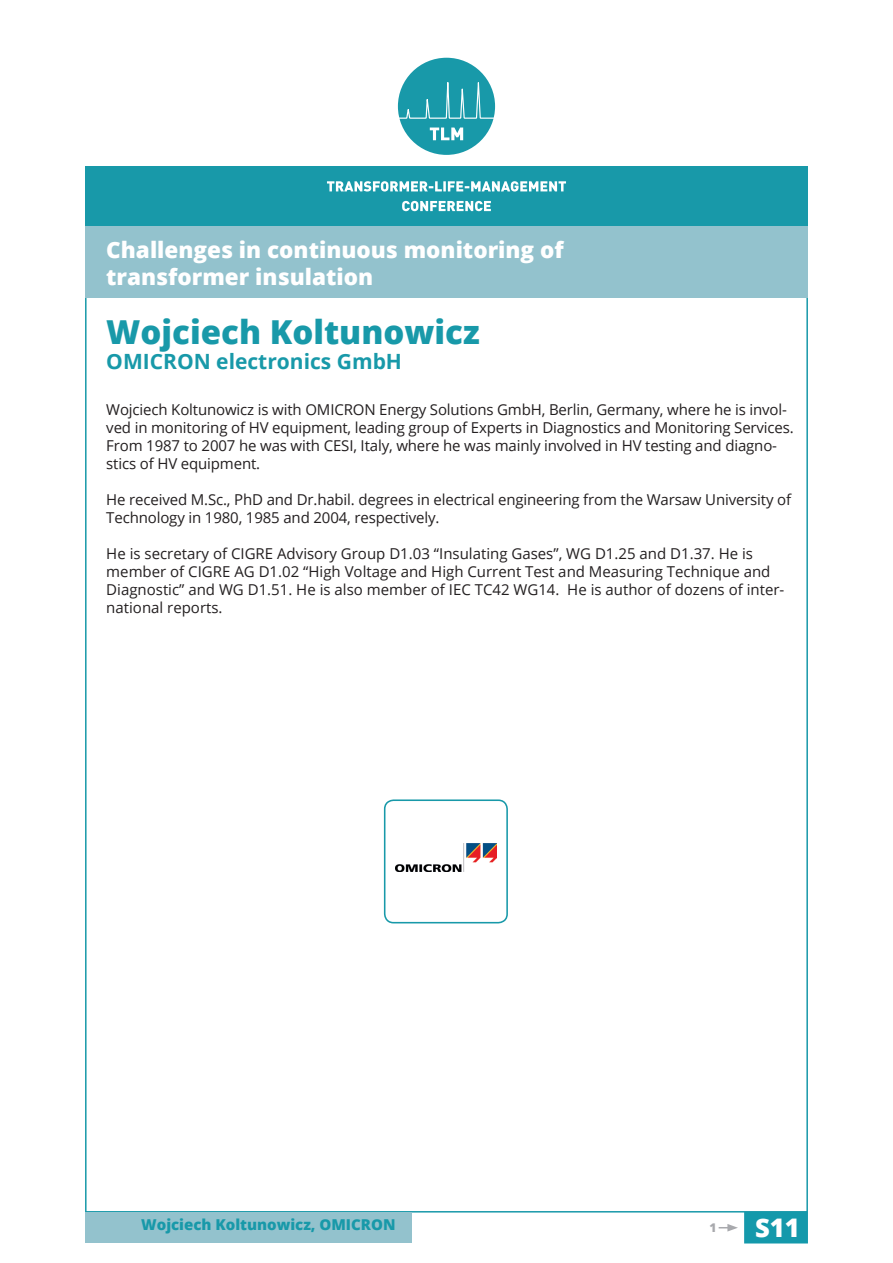
<style>
.page{position:relative;width:893px;height:1263px;background:#fff}
.page>*{position:absolute;margin:0;border:0;box-sizing:border-box;transform-origin:0 0}
.t1{font:800 33px "Open Sans";color:#1899a9}
.t2{font:800 25.65px "Open Sans";color:#fff}
.t3{font:800 22.5px/27px "Open Sans";color:#fff}
.t4{font:700 21px "Open Sans";color:#1899a9}
.t5{font:15px/18px "Open Sans";letter-spacing:-.01em;color:#231f20}
.t6{font:800 15px "Open Sans";color:#1899a9}
.t7{font:800 12px "Open Sans";color:#a8a9ad}
</style>
<div class="page">
<div style="left:744px;top:1212px;width:64px;height:31px;background:#1499ab"></div>
<svg style="left:719px;top:1224px;width:19px;height:7px"></svg>
<div style="left:85px;top:1212px;width:327px;height:31px;background:#93c2cd"></div>
<img style="left:395px;top:844px;width:102px;height:27px">
<div style="left:384px;top:799px;width:124px;height:124px;border:2px solid #1899a9;border-radius:9px"></div>
<div style="left:85px;top:225px;width:723px;height:73px;background:#93c2cd"></div>
<div style="left:398px;top:58px;width:97px;height:97px;background:#1899a9;border-radius:50%"></div>
<svg style="left:397px;top:82px;width:99px;height:39px"></svg>
<svg style="left:430px;top:128px;width:33px;height:12px"></svg>
<div style="left:85px;top:167px;width:723px;height:59px;background:#1899a9"></div>
<svg style="left:327px;top:181px;width:239px;height:11px"></svg>
<svg style="left:402px;top:201px;width:89px;height:10px"></svg>
<h3 class="t3" style="left:106px;top:236px;width:459px">Challenges in continuous monitoring of transformer insulation</h3>
<h1 class="t1" style="left:106px;top:307px;width:375px">Wojciech Koltunowicz</h1>
<h3 class="t4" style="left:106px;top:347px;width:297px">OMICRON electronics GmbH</h3>
<p class="t5" style="left:106px;top:401px;width:689px">Wojciech Koltunowicz is with OMICRON Energy Solutions GmbH, Berlin, Germany, where he is invol&shy;ved in monitoring of HV equipment, leading group of Experts in Diagnostics and Monitoring Services.<br>From 1987 to 2007 he was with CESI, Italy, where he was mainly involved in HV testing and diagno&shy;stics of HV equipment.</p>
<p class="t5" style="left:106px;top:491px;width:686px">He received M.Sc., PhD and Dr.habil. degrees in electrical engineering from the Warsaw University of<br>Technology in 1980, 1985 and 2004, respectively.</p>
<p class="t5" style="left:106px;top:545px;width:679px">He is secretary of CIGRE Advisory Group D1.03 “Insulating Gases”, WG D1.25 and D1.37. He is member of CIGRE AG D1.02 “High Voltage and High Current Test and Measuring Technique and Diagnostic” and WG D1.51. He is also member of IEC TC42 WG14. He is author of dozens of inter&shy;national reports.</p>
<p class="t6" style="left:141px;top:1213px;width:256px">Wojciech Koltunowicz, OMICRON</p>
<p class="t7" style="left:709px;top:1219px;width:9px">1</p>
<h2 class="t2" style="left:755px;top:1208px;width:46px">S11</h2>
</div>
